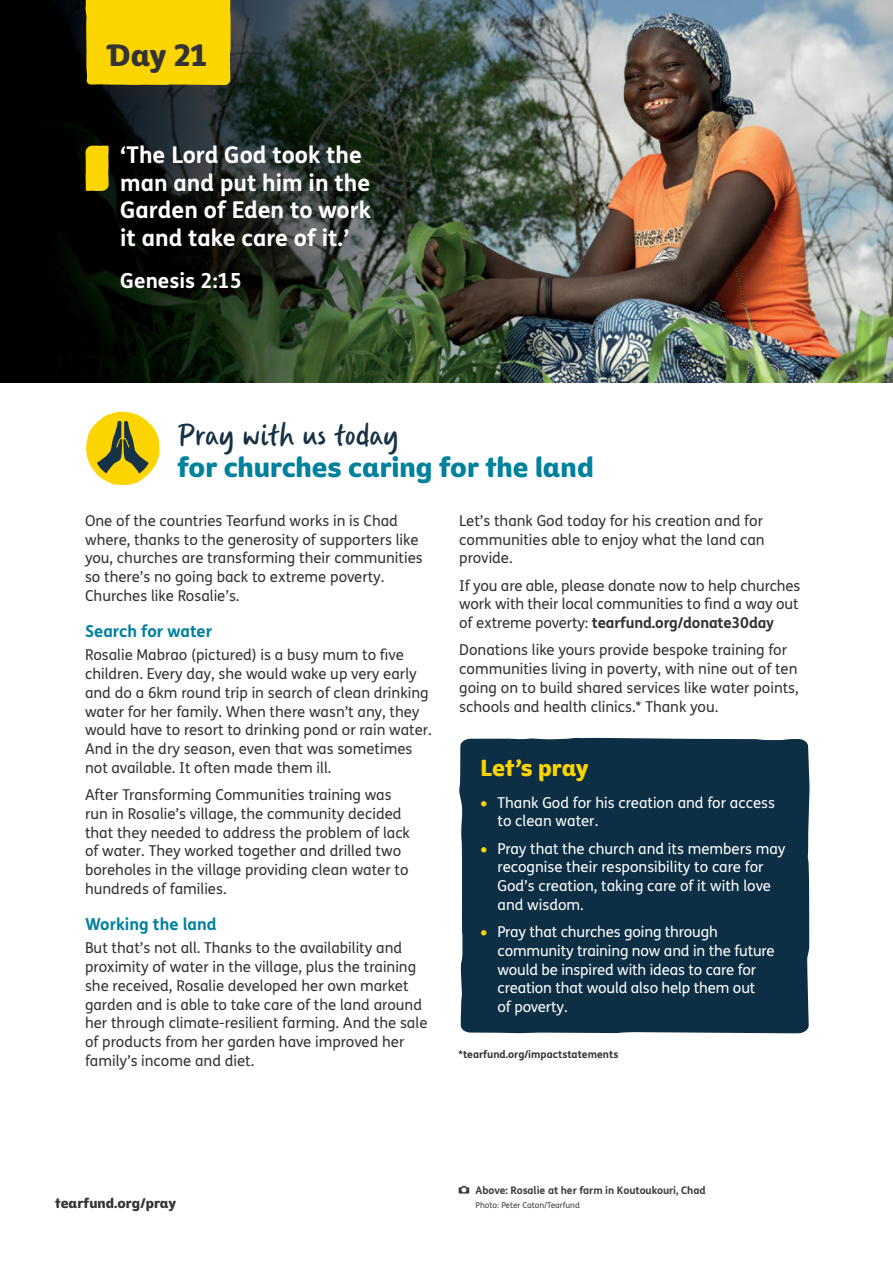
<style>
.page{position:relative;width:893px;height:1263px;background:#fff}
.page>*{position:absolute;margin:0;border:0;box-sizing:border-box;transform-origin:0 0}
.Main_Heading{font:34.5px "Gander";color:#173145}
.Intro_02{font:30px "Tearfund Sans";color:#333}
.Main_Heading-2{font:27px "Tearfund Sans";color:#00819e}
.t1{font:700 23.1px/27.8px "FS Me";color:#fff}
.t2{font:22.5px "Tearfund Sans";color:#fcd500}
.t3{font:700 20.85px "FS Me";color:#fff}
.Sub_Heading{font:700 16.5px "FS Me";color:#00819e}
.Body_Copy{font:15px/18.8px "FS Me";color:#333}
.t4{font:15px/18.8px "FS Me";letter-spacing:-.01em;color:#fff}
.t5{font:13.5px "Tearfund Sans";color:#333}
.t6{font:700 10.5px "FS Me";letter-spacing:-.005em;color:#3e3e3f}
.Body_Copy-2{font:700 10.5px "FS Me";color:#333}
.t7{font:8.25px "FS Me";color:#3e3e3f}
.s1{font-weight:700}
.s2{font-weight:700;font-size:19.5px;color:#fcd500}
</style>
<div class="page">
<div style="left:459px;top:737px;width:351px;height:297px;background:#0d2f45"></div>
<img style="left:0;top:0;width:893px;height:383px">
<div style="left:85px;top:0;width:146px;height:85px;background:#fcd500"></div>
<svg style="left:86px;top:411px;width:74px;height:74px"></svg>
<svg style="left:85px;top:146px;width:24px;height:45px"></svg>
<svg style="left:459px;top:1186px;width:10px;height:7px"></svg>
<p class="Intro_02" style="left:109px;top:28px;width:100px">Day 21</p>
<p class="t1" style="left:120px;top:140px;width:252px">‘The Lord God took the man and put him in the<br>Garden of Eden to work it and take care of it.’</p>
<p class="t3" style="left:120px;top:265px;width:123px">Genesis 2:15</p>
<p class="Main_Heading" style="left:177px;top:416px;width:223px">Pray with us today</p>
<p class="Main_Heading-2" style="left:177px;top:443px;width:418px">for churches caring for the land</p>
<p class="Body_Copy" style="left:85px;top:511px;width:339px">One of the countries Tearfund works in is Chad where, thanks to the generosity of supporters like you, churches are transforming their communities so there’s no going back to extreme poverty.<br>Churches like Rosalie’s.</p>
<p class="Sub_Heading" style="left:85px;top:619px;width:129px">Search for water</p>
<p class="Body_Copy" style="left:85px;top:645px;width:348px">Rosalie Mabrao (pictured) is a busy mum to five children. Every day, she would wake up very early and do a 6km round trip in search of clean drinking water for her family. When there wasn’t any, they would have to resort to drinking pond or rain water.<br>And in the dry season, even that was sometimes not available. It often made them ill.</p>
<p class="Body_Copy" style="left:85px;top:785px;width:326px">After Transforming Communities training was run in Rosalie’s village, the community decided that they needed to address the problem of lack of water. They worked together and drilled two boreholes in the village providing clean water to hundreds of families.</p>
<p class="Sub_Heading" style="left:85px;top:912px;width:133px">Working the land</p>
<p class="Body_Copy" style="left:85px;top:938px;width:344px">But that’s not all. Thanks to the availability and proximity of water in the village, plus the training she received, Rosalie developed her own market garden and is able to take care of the land around her through climate-resilient farming. And the sale of products from her garden have improved her family’s income and diet.</p>
<p class="Body_Copy" style="left:459px;top:511px;width:307px;text-align:justify">Let’s thank God today for his creation and for communities able to enjoy what the land can provide.</p>
<p class="Body_Copy" style="left:459px;top:576px;width:343px">If you are able, please donate now to help churches work with their local communities to find a way out of extreme poverty: <span class="s1">tearfund.org/donate30day</span></p>
<p class="Body_Copy" style="left:459px;top:640px;width:341px">Donations like yours provide bespoke training for communities living in poverty, with nine out of ten going on to build shared services like water points, schools and health clinics.* Thank you.</p>
<p class="t2" style="left:480px;top:747px;width:109px">Let’s pray</p>
<p class="t4" style="left:497px;top:793px;width:279px;text-indent:-17px"><span class="s2">•</span> Thank God for his creation and for access to clean water.</p>
<p class="t4" style="left:497px;top:839px;width:289px;text-indent:-17px"><span class="s2">•</span> Pray that the church and its members may recognise their responsibility to care for God’s creation, taking care of it with love and wisdom.</p>
<p class="t4" style="left:497px;top:922px;width:279px;text-indent:-17px"><span class="s2">•</span> Pray that churches going through community training now and in the future would be inspired with ideas to care for creation that would also help them out<br>of poverty.</p>
<p class="Body_Copy-2" style="left:459px;top:1046px;width:161px">*tearfund.org/impactstatements</p>
<p class="t5" style="left:55px;top:1190px;width:122px">tearfund.org/pray</p>
<p class="t6" style="left:476px;top:1182px;width:231px">Above: Rosalie at her farm in Koutoukouri, Chad</p>
<p class="t7" style="left:476px;top:1199px;width:106px">Photo: Peter Caton/Tearfund</p>
</div>
